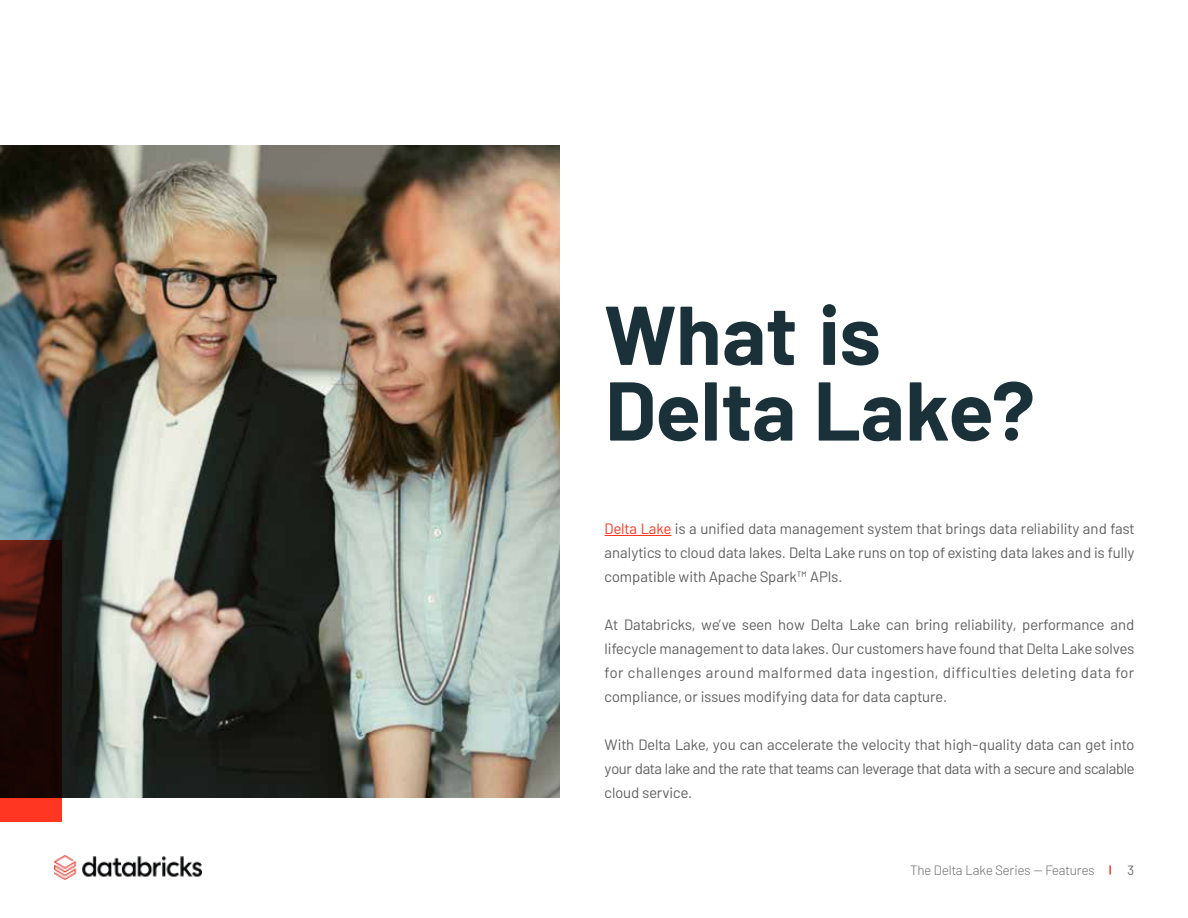
<style>
.page{position:relative;width:1188px;height:918px;background:#fff}
.page>*{position:absolute;margin:0;border:0;box-sizing:border-box;transform-origin:0 0}
.t1{font:700 83.25px/75.8px "Barlow";color:#1b3139}
.t2{font:15px/24px "Barlow";color:#606060;text-align:justify}
.t3{font:300 13.5px "Barlow";color:#6d6e71}
.t4{font:13.5px "Barlow";color:#6d6e71}
.s1{color:#ff3621}
</style>
<div class="page">
<img style="left:0;top:146px;width:559px;height:652px">
<svg style="left:0;top:541px;width:62px;height:281px;background:#390f09"></svg>
<svg style="left:1109px;top:866px;width:2px;height:8px"></svg>
<img style="left:54px;top:856px;width:148px;height:23px">
<hr style="left:605px;top:535px;width:66px;height:1px;background:#ff3621">
<h1 class="t1" style="left:605px;top:291px;width:432px">What is<br>Delta Lake?</h1>
<p class="t2" style="left:605px;top:515px;width:531px"><span class="s1">Delta Lake</span> is a unified data management system that brings data reliability and fast analytics to cloud data lakes. Delta Lake runs on top of existing data lakes and is fully compatible with Apache Spark™ APIs.</p>
<p class="t2" style="left:605px;top:611px;width:531px">At Databricks, we’ve seen how Delta Lake can bring reliability, performance and lifecycle management to data lakes. Our customers have found that Delta Lake solves for challenges around malformed data ingestion, difficulties deleting data for compliance, or issues modifying data for data capture.</p>
<p class="t2" style="left:605px;top:731px;width:531px">With Delta Lake, you can accelerate the velocity that high-quality data can get into your data lake and the rate that teams can leverage that data with a secure and scalable cloud service.</p>
<p class="t3" style="left:910px;top:860px;width:186px">The Delta Lake Series -- Features</p>
<p class="t4" style="left:1128px;top:860px;width:8px">3</p>
</div>
